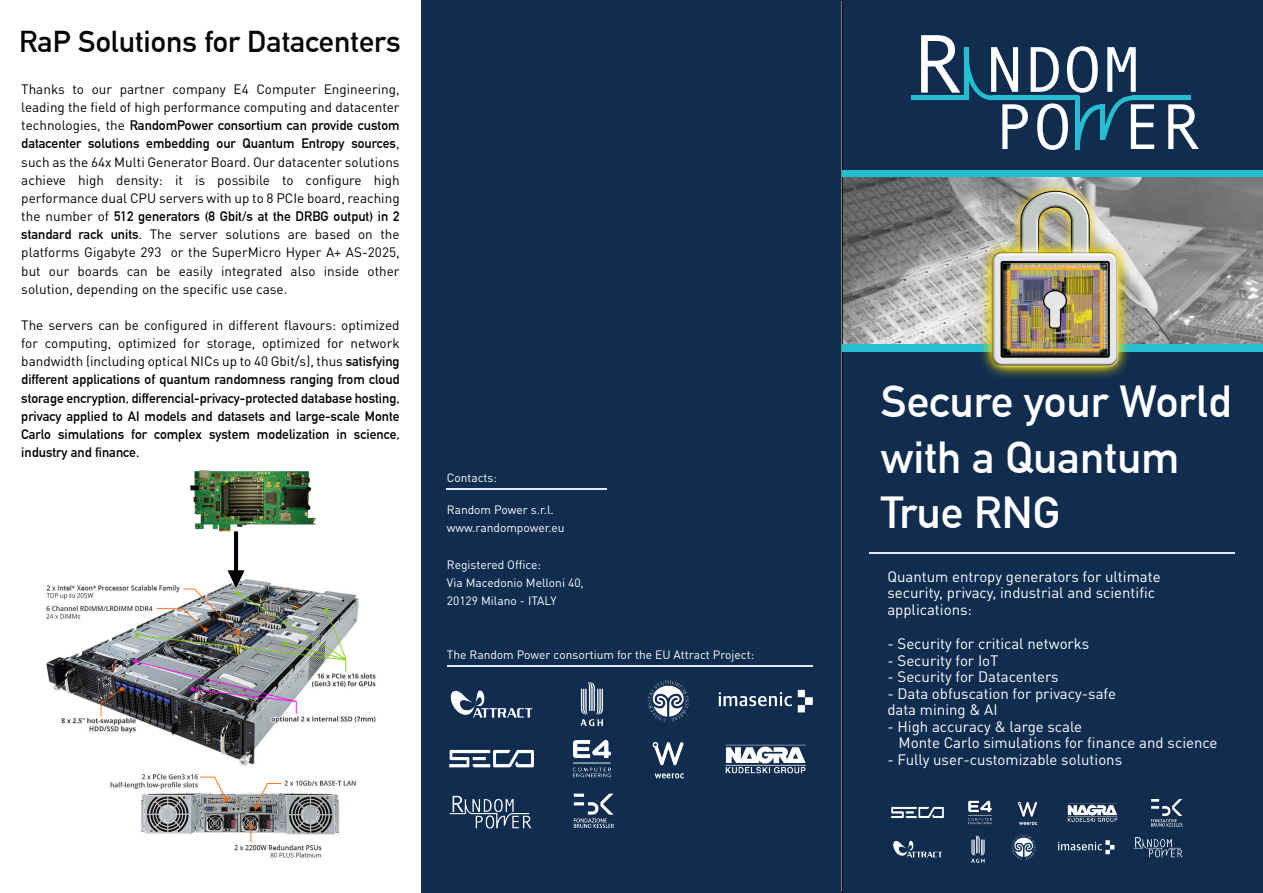
<style>
.page{position:relative;width:1263px;height:893px;background:#fff}
.page>*{position:absolute;margin:0;border:0;box-sizing:border-box;transform-origin:0 0}
.t1{font:700 43.95px/55.1px "DIN Alternate";color:#fff}
.t2{font:700 29.55px "DIN Alternate";color:#070504}
.t3{font:15px/16.5px "DIN Pro";color:#fff}
.t4{font:13.5px/18.1px "DIN Pro";color:#000;text-align:justify}
.t5{font:700 13.5px/18.1px "DIN Alternate";color:#000}
.t6{font:12px/18.1px "DIN Pro";color:#fff}
.s1{font-family:"DIN Pro";font-weight:400}
.s2{font-family:"DIN Alternate";font-weight:700}
</style>
<div class="page">
<div style="left:842px;top:0;width:421px;height:893px;background:#102d50"></div>
<img style="left:842px;top:177px;width:421px;height:167px">
<div style="left:420px;top:0;width:421px;height:893px;background:#102d50"></div>
<img style="left:450px;top:681px;width:363px;height:147px">
<hr style="left:447px;top:665px;width:366px;height:2px;background:#e8e7f4">
<hr style="left:869px;top:552px;width:366px;height:1px;background:#e8e7f4">
<hr style="left:447px;top:488px;width:160px;height:1px;background:#e8e7f4">
<hr style="left:1132px;top:96px;width:59px;height:4px;background:#24bed2">
<hr style="left:911px;top:96px;width:55px;height:4px;background:#24bed2">
<svg style="left:921px;top:35px;width:233px;height:115px"></svg>
<svg style="left:1168px;top:104px;width:31px;height:45px"></svg>
<img style="left:892px;top:800px;width:290px;height:27px">
<img style="left:893px;top:835px;width:290px;height:28px">
<div style="left:842px;top:171px;width:421px;height:6px;background:#24bed2"></div>
<div style="left:842px;top:344px;width:421px;height:8px;background:#24bed2"></div>
<img style="left:978px;top:181px;width:154px;height:196px">
<div style="left:0;top:0;width:421px;height:893px;background:#fff"></div>
<svg style="left:234px;top:532px;width:4px;height:37px"></svg>
<img style="left:46px;top:578px;width:330px;height:280px">
<img style="left:190px;top:470px;width:126px;height:62px">
<svg style="left:226px;top:569px;width:20px;height:19px"></svg>
<h2 class="t2" style="left:19px;top:29px;width:383px">RaP Solutions for Datacenters</h2>
<p class="t4" style="left:21px;top:81px;width:380px">Thanks to our partner company E4 Computer Engineering, leading the field of high performance computing and datacenter</p>
<p class="t5" style="left:21px;top:117px;width:380px"><span class="s1">technologies, the</span> RandomPower consortium can provide custom datacenter solutions embedding our Quantum Entropy sources<span class="s1">,</span></p>
<p class="t4" style="left:21px;top:154px;width:380px">such as the 64x Multi Generator Board. Our datacenter solutions achieve high density: it is possibile to configure high performance dual CPU servers with up to 8 PCIe board, reaching</p>
<p class="t5" style="left:21px;top:208px;width:380px"><span class="s1">the number of</span> 512 generators (8 Gbit/s at the DRBG output) in 2</p>
<p class="t4" style="left:21px;top:227px;width:380px"><span class="s2">standard rack units</span>. The server solutions are based on the platforms Gigabyte 293 or the SuperMicro Hyper A+ AS-2025, but our boards can be easily integrated also inside other solution, depending on the specific use case.</p>
<p class="t4" style="left:21px;top:317px;width:380px">The servers can be configured in different flavours: optimized for computing, optimized for storage, optimized for network bandwidth (including optical NICs up to 40 Gbit/s), thus <span class="s2">satisfying</span></p>
<p class="t5" style="left:21px;top:372px;width:380px;text-align:justify">different applications of quantum randomness ranging from cloud storage encryption, differencial-privacy-protected database hosting, privacy applied to AI models and datasets and large-scale Monte Carlo simulations for complex system modelization in science, industry and finance.</p>
<h1 class="t1" style="left:881px;top:377px;width:352px">Secure your World with a Quantum<br>True RNG</h1>
<p class="t6" style="left:447px;top:470px;width:52px">Contacts:</p>
<p class="t6" style="left:447px;top:502px;width:119px">Random Power s.r.l. www.randompower.eu</p>
<p class="t6" style="left:447px;top:557px;width:138px">Registered Office:<br>Via Macedonio Melloni 40,<br>20129 Milano - ITALY</p>
<p class="t3" style="left:887px;top:569px;width:275px">Quantum entropy generators for ultimate security, privacy, industrial and scientific applications:</p>
<p class="t3" style="left:887px;top:637px;width:204px">- Security for critical networks</p>
<p class="t3" style="left:887px;top:653px;width:113px">- Security for IoT</p>
<p class="t3" style="left:887px;top:670px;width:173px">- Security for Datacenters</p>
<p class="t3" style="left:887px;top:686px;width:230px">- Data obfuscation for privacy-safe data mining &amp; AI</p>
<p class="t3" style="left:898px;top:719px;width:320px;text-indent:-11px">- High accuracy &amp; large scale<br>Monte Carlo simulations for finance and science</p>
<p class="t3" style="left:887px;top:752px;width:236px">- Fully user-customizable solutions</p>
<p class="t6" style="left:447px;top:647px;width:309px">The Random Power consortium for the EU Attract Project:</p>
</div>
